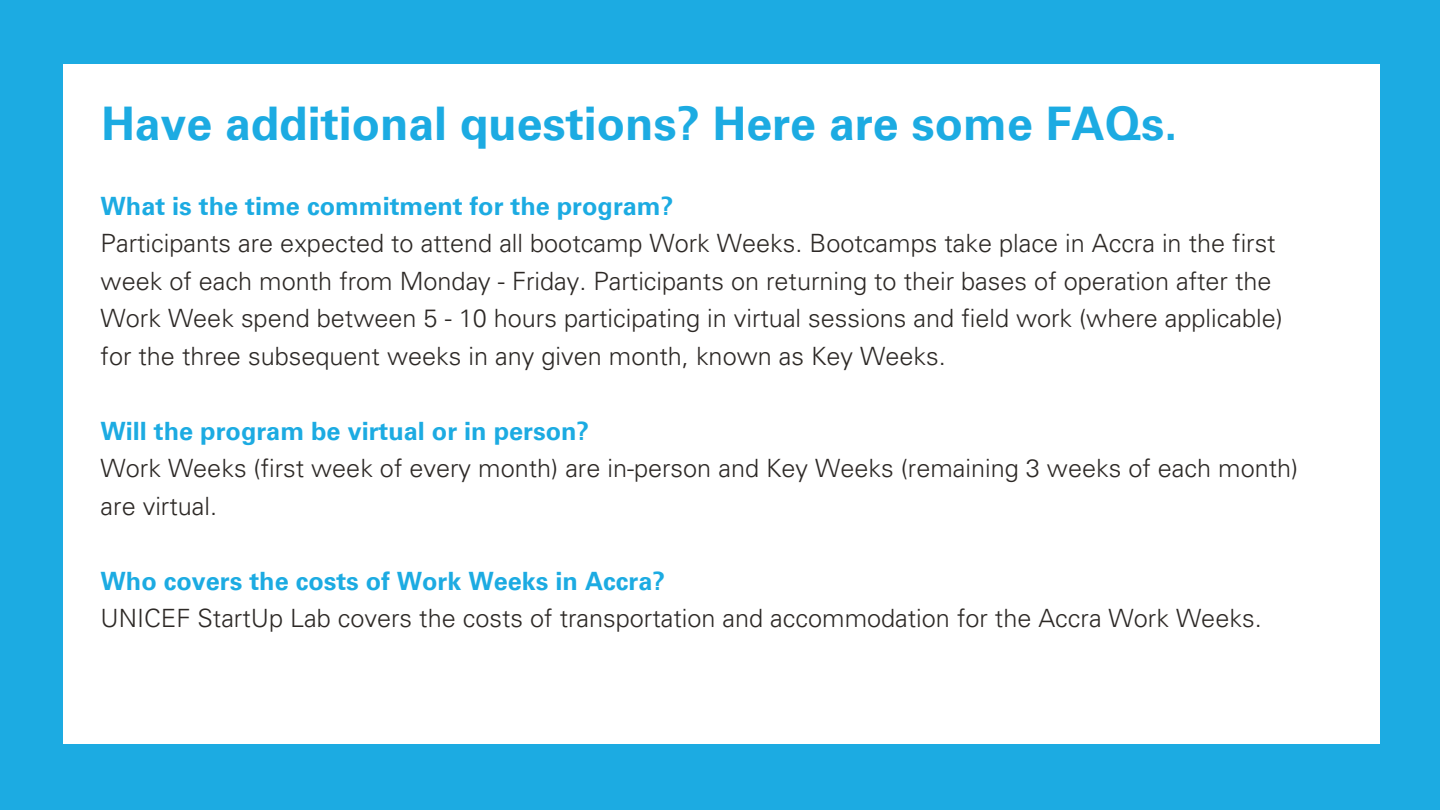
<style>
.page{position:relative;width:1440px;height:810px;background:#1cabe2}
.page>*{position:absolute;margin:0;border:0;box-sizing:border-box;transform-origin:0 0}
.t1{font:700 46.4px "Univers LT Pro 65";color:#1cabe2}
.t2{font:300 25.3px/37.5px "Univers LT Pro 45";color:#2d2926}
.t3{font:700 25.3px "Univers LT Pro 65";color:#1cabe2}
</style>
<div class="page">
<div style="left:63px;top:65px;width:1316px;height:679px;background:#fff"></div>
<h1 class="t1" style="left:101px;top:106px;width:1078px">Have additional questions? Here are some FAQs.</h1>
<p class="t3" style="left:101px;top:197px;width:574px">What is the time commitment for the program?</p>
<p class="t2" style="left:101px;top:228px;width:1184px">Participants are expected to attend all bootcamp Work Weeks. Bootcamps take place in Accra in the first week of each month from Monday - Friday. Participants on returning to their bases of operation after the Work Week spend between 5 - 10 hours participating in virtual sessions and field work (where applicable) for the three subsequent weeks in any given month, known as Key Weeks.</p>
<p class="t3" style="left:101px;top:422px;width:490px">Will the program be virtual or in person?</p>
<p class="t2" style="left:101px;top:453px;width:1199px">Work Weeks (first week of every month) are in-person and Key Weeks (remaining 3 weeks of each month) are virtual.</p>
<p class="t3" style="left:101px;top:572px;width:566px">Who covers the costs of Work Weeks in Accra?</p>
<p class="t2" style="left:101px;top:603px;width:1163px">UNICEF StartUp Lab covers the costs of transportation and accommodation for the Accra Work Weeks.</p>
</div>
